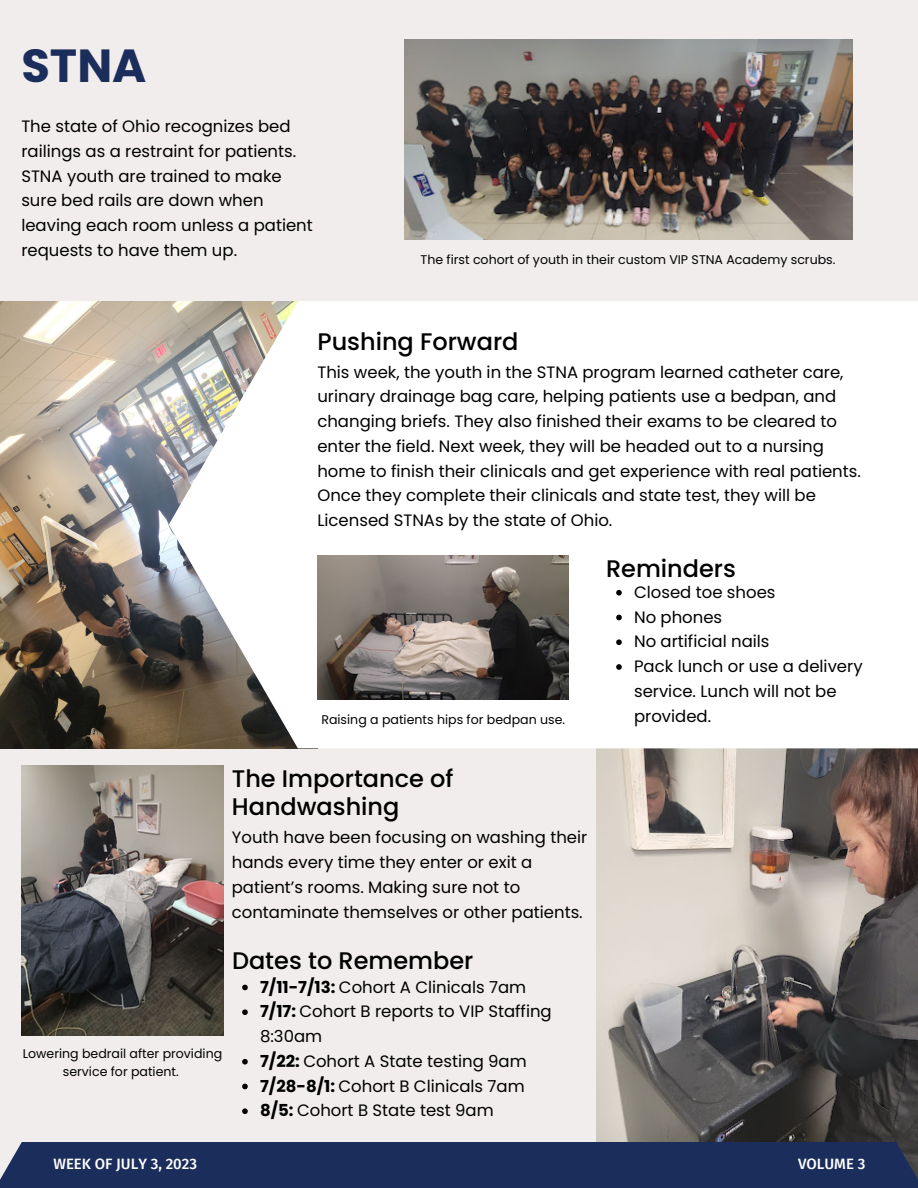
<style>
.page{position:relative;width:918px;height:1188px;background:#f1eded}
.page>*{position:absolute;margin:0;border:0;box-sizing:border-box;transform-origin:0 0}
.t1{font:700 46.35px "Poppins";color:#1b2d5a}
.t2{font:500 24px/28.2px "Poppins";color:#000001}
.t3{font:16.5px/24.8px "Poppins";color:#000001}
.t4{font:500 15px "Fira Sans";color:#fff}
.t5{font:12.6px/18.9px "Poppins";color:#000001;text-align:center}
.s1{font-weight:700}
</style>
<div class="page">
<img style="left:596px;top:748px;width:322px;height:394px">
<img style="left:0;top:301px;width:318px;height:448px">
<svg style="left:169px;top:301px;width:749px;height:447px;background:#f3f3f2"></svg>
<div style="left:0;top:1142px;width:918px;height:46px;background:#1b2d5a"></div>
<img style="left:404px;top:39px;width:448px;height:201px">
<img style="left:317px;top:555px;width:252px;height:144px">
<img style="left:21px;top:766px;width:203px;height:270px">
<svg style="left:616px;top:590px;width:6px;height:6px"></svg>
<svg style="left:616px;top:615px;width:6px;height:5px"></svg>
<svg style="left:616px;top:639px;width:6px;height:6px"></svg>
<svg style="left:616px;top:664px;width:6px;height:6px"></svg>
<svg style="left:242px;top:985px;width:6px;height:5px"></svg>
<svg style="left:242px;top:1009px;width:6px;height:6px"></svg>
<svg style="left:242px;top:1059px;width:6px;height:6px"></svg>
<svg style="left:242px;top:1084px;width:6px;height:5px"></svg>
<svg style="left:242px;top:1108px;width:6px;height:6px"></svg>
<p class="t1" style="left:21px;top:34px;width:127px">STNA</p>
<p class="t3" style="left:21px;top:114px;width:293px">The state of Ohio recognizes bed railings as a restraint for patients.<br>STNA youth are trained to make sure bed rails are down when leaving each room unless a patient requests to have them up.</p>
<p class="t5" style="left:421px;top:250px;width:416px">The first cohort of youth in their custom VIP STNA Academy scrubs.</p>
<p class="t2" style="left:317px;top:327px;width:203px">Pushing Forward</p>
<p class="t3" style="left:317px;top:359px;width:545px">This week, the youth in the STNA program learned catheter care, urinary drainage bag care, helping patients use a bedpan, and changing briefs. They also finished their exams to be cleared to enter the field. Next week, they will be headed out to a nursing home to finish their clinicals and get experience with real patients.<br>Once they complete their clinicals and state test, they will be Licensed STNAs by the state of Ohio.</p>
<p class="t5" style="left:321px;top:710px;width:245px">Raising a patients hips for bedpan use.</p>
<p class="t2" style="left:232px;top:765px;width:223px">The Importance of<br>Handwashing</p>
<p class="t3" style="left:232px;top:825px;width:357px">Youth have been focusing on washing their hands every time they enter or exit a patient’s rooms. Making sure not to contaminate themselves or other patients.</p>
<p class="t5" style="left:23px;top:1044px;width:201px">Lowering bedrail after providing service for patient.</p>
<p class="t2" style="left:232px;top:946px;width:243px">Dates to Remember</p>
<p class="t3" style="left:260px;top:974px;width:268px"><span class="s1">7/11-7/13:</span> Cohort A Clinicals 7am</p>
<p class="t3" style="left:260px;top:999px;width:293px"><span class="s1">7/17:</span> Cohort B reports to VIP Staffing<br>8:30am</p>
<p class="t3" style="left:260px;top:1049px;width:268px"><span class="s1">7/22:</span> Cohort A State testing 9am</p>
<p class="t3" style="left:260px;top:1073px;width:266px"><span class="s1">7/28-8/1:</span> Cohort B Clinicals 7am</p>
<p class="t3" style="left:260px;top:1098px;width:235px"><span class="s1">8/5:</span> Cohort B State test 9am</p>
<p class="t2" style="left:606px;top:554px;width:131px">Reminders</p>
<p class="t3" style="left:634px;top:580px;width:143px">Closed toe shoes</p>
<p class="t3" style="left:634px;top:604px;width:90px">No phones</p>
<p class="t3" style="left:634px;top:629px;width:137px">No artificial nails</p>
<p class="t3" style="left:634px;top:654px;width:230px">Pack lunch or use a delivery service. Lunch will not be provided.</p>
<p class="t4" style="left:53px;top:1155px;width:145px">WEEK OF JULY 3, 2023</p>
<p class="t4" style="left:798px;top:1155px;width:69px">VOLUME 3</p>
</div>
